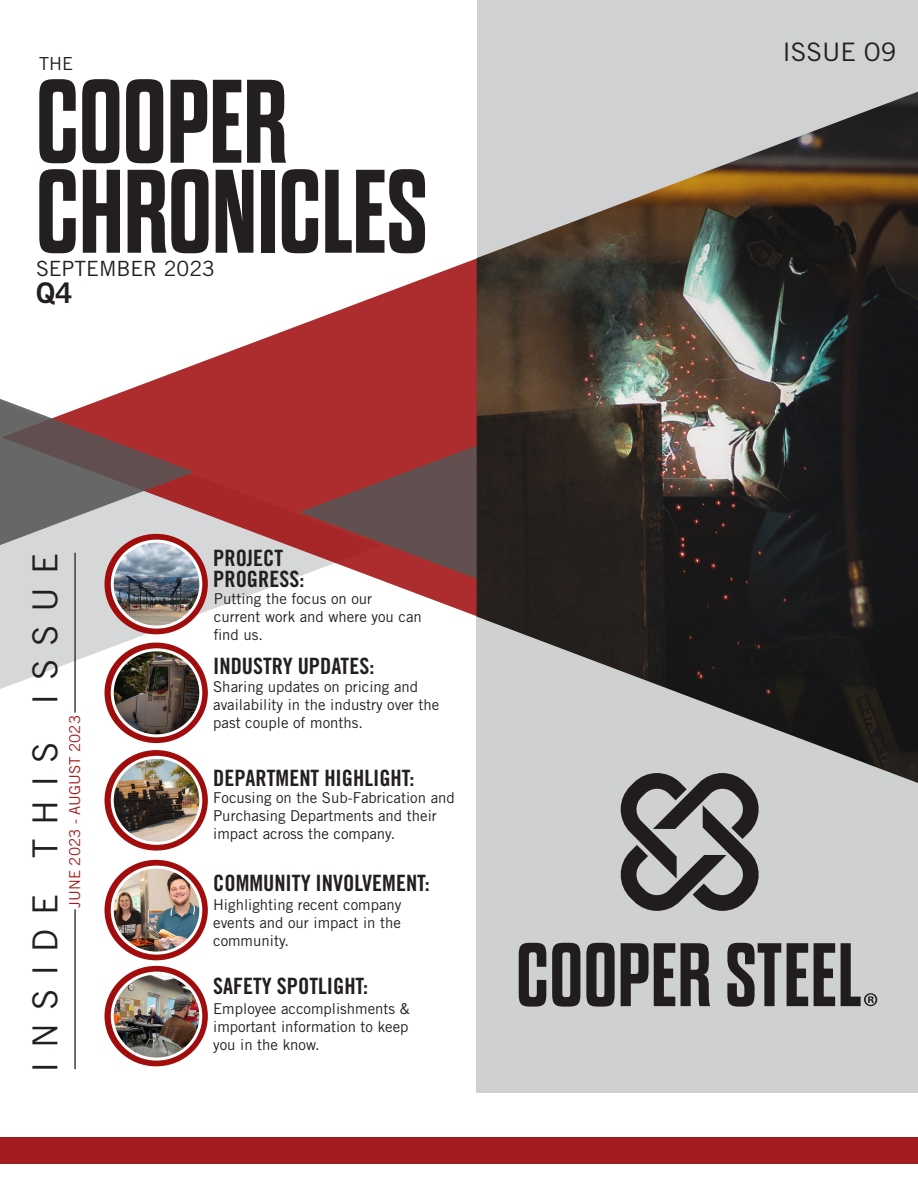
<style>
.page{position:relative;width:918px;height:1188px;background:#fff}
.page>*{position:absolute;margin:0;border:0;box-sizing:border-box;transform-origin:0 0}
.t1{font:700 118.5px "Dharma Gothic E";color:#231f20}
.t2{font:34.5px "Trade Gothic LT Std";letter-spacing:.38em;color:#231f20}
.t3{font:28.5px "Trade Gothic LT Std Bd 2";color:#231f20}
.t4{font:25.5px "Trade Gothic LT Std";color:#231f20}
.t5{font:22.5px "Trade Gothic LT Std Bd Cn 20";color:#231f20}
.t6{font:21px "Trade Gothic LT Std";color:#231f20}
.t7{font:18px "Trade Gothic LT Std";color:#231f20}
.t8{font:15px/18px "Trade Gothic LT Std";color:#231f20}
.t9{font:15px "Trade Gothic LT Std";color:#a31d20}
</style>
<div class="page">
<div style="left:477px;top:598px;width:441px;height:495px;background:#cfd1d1"></div>
<div style="left:0;top:1137px;width:918px;height:27px;background:#a31d20"></div>
<svg style="left:0;top:651px;width:208px;height:68px"></svg>
<div style="left:477px;top:0;width:441px;height:338px;background:#cfd1d2"></div>
<svg style="left:194px;top:325px;width:106px;height:289px;background:#bf6b6c"></svg>
<svg style="left:0;top:365px;width:194px;height:286px;background:#b19999"></svg>
<svg style="left:300px;top:258px;width:177px;height:544px"></svg>
<hr style="left:74px;top:553px;width:2px;height:160px;background:#403e3e">
<img style="left:477px;top:92px;width:441px;height:691px">
<div style="left:105px;top:534px;width:103px;height:100px;background:#a10c0d;border-radius:50%"></div>
<img style="left:112px;top:541px;width:89px;height:86px">
<div style="left:111px;top:540px;width:91px;height:89px;border:3px solid #fff;border-radius:50%"></div>
<div style="left:105px;top:750px;width:103px;height:101px;background:#a10c0d;border-radius:50%"></div>
<img style="left:112px;top:757px;width:89px;height:86px">
<div style="left:111px;top:756px;width:91px;height:89px;border:3px solid #fff;border-radius:50%"></div>
<div style="left:105px;top:643px;width:103px;height:100px;background:#a10c0d;border-radius:50%"></div>
<img style="left:112px;top:650px;width:89px;height:86px">
<div style="left:111px;top:648px;width:91px;height:89px;border:3px solid #fff;border-radius:50%"></div>
<div style="left:105px;top:860px;width:103px;height:100px;background:#a10c0d;border-radius:50%"></div>
<img style="left:112px;top:867px;width:89px;height:86px">
<div style="left:111px;top:866px;width:91px;height:89px;border:3px solid #fff;border-radius:50%"></div>
<div style="left:105px;top:966px;width:103px;height:100px;background:#a10c0d;border-radius:50%"></div>
<img style="left:112px;top:973px;width:89px;height:86px">
<div style="left:111px;top:972px;width:91px;height:89px;border:3px solid #fff;border-radius:50%"></div>
<hr style="left:74px;top:909px;width:2px;height:160px;background:#403e3e">
<svg style="left:618px;top:773px;width:144px;height:138px"></svg>
<svg style="left:519px;top:943px;width:358px;height:64px"></svg>
<p class="t7" style="left:39px;top:53px;width:36px">THE</p>
<p class="t1" style="left:36px;top:62px;width:253px">COOPER</p>
<p class="t1" style="left:36px;top:152px;width:393px">CHRONICLES</p>
<p class="t6" style="left:36px;top:256px;width:181px">SEPTEMBER 2023</p>
<p class="t3" style="left:36px;top:275px;width:38px">Q4</p>
<p class="t2" style="left:24px;top:1073px;width:522px;rotate:-90deg">INSIDE THIS ISSUE</p>
<p class="t9" style="left:66px;top:908px;width:194px;rotate:-90deg">JUNE 2023 - AUGUST 2023</p>
<p class="t5" style="left:213px;top:544px;width:71px">PROJECT</p>
<p class="t5" style="left:213px;top:565px;width:93px">PROGRESS:</p>
<p class="t8" style="left:214px;top:589px;width:160px">Putting the focus on our</p>
<p class="t8" style="left:214px;top:607px;width:209px">current work and where you can</p>
<p class="t8" style="left:214px;top:625px;width:51px">find us.</p>
<p class="t5" style="left:213px;top:652px;width:163px">INDUSTRY UPDATES:</p>
<p class="t8" style="left:213px;top:677px;width:207px">Sharing updates on pricing and</p>
<p class="t8" style="left:213px;top:695px;width:228px">availability in the industry over the past couple of months.</p>
<p class="t5" style="left:213px;top:764px;width:203px">DEPARTMENT HIGHLIGHT:</p>
<p class="t8" style="left:213px;top:788px;width:243px">Focusing on the Sub-Fabrication and</p>
<p class="t8" style="left:213px;top:806px;width:225px">Purchasing Departments and their</p>
<p class="t8" style="left:213px;top:824px;width:184px">impact across the company.</p>
<p class="t5" style="left:213px;top:869px;width:218px">COMMUNITY INVOLVEMENT:</p>
<p class="t8" style="left:213px;top:895px;width:190px">Highlighting recent company events and our impact in the</p>
<p class="t8" style="left:213px;top:931px;width:77px">community.</p>
<p class="t5" style="left:213px;top:973px;width:156px">SAFETY SPOTLIGHT:</p>
<p class="t8" style="left:213px;top:999px;width:198px">Employee accomplishments &amp;</p>
<p class="t8" style="left:213px;top:1017px;width:197px">important information to keep you in the know.</p>
<p class="t4" style="left:782px;top:36px;width:116px">ISSUE O9</p>
</div>
